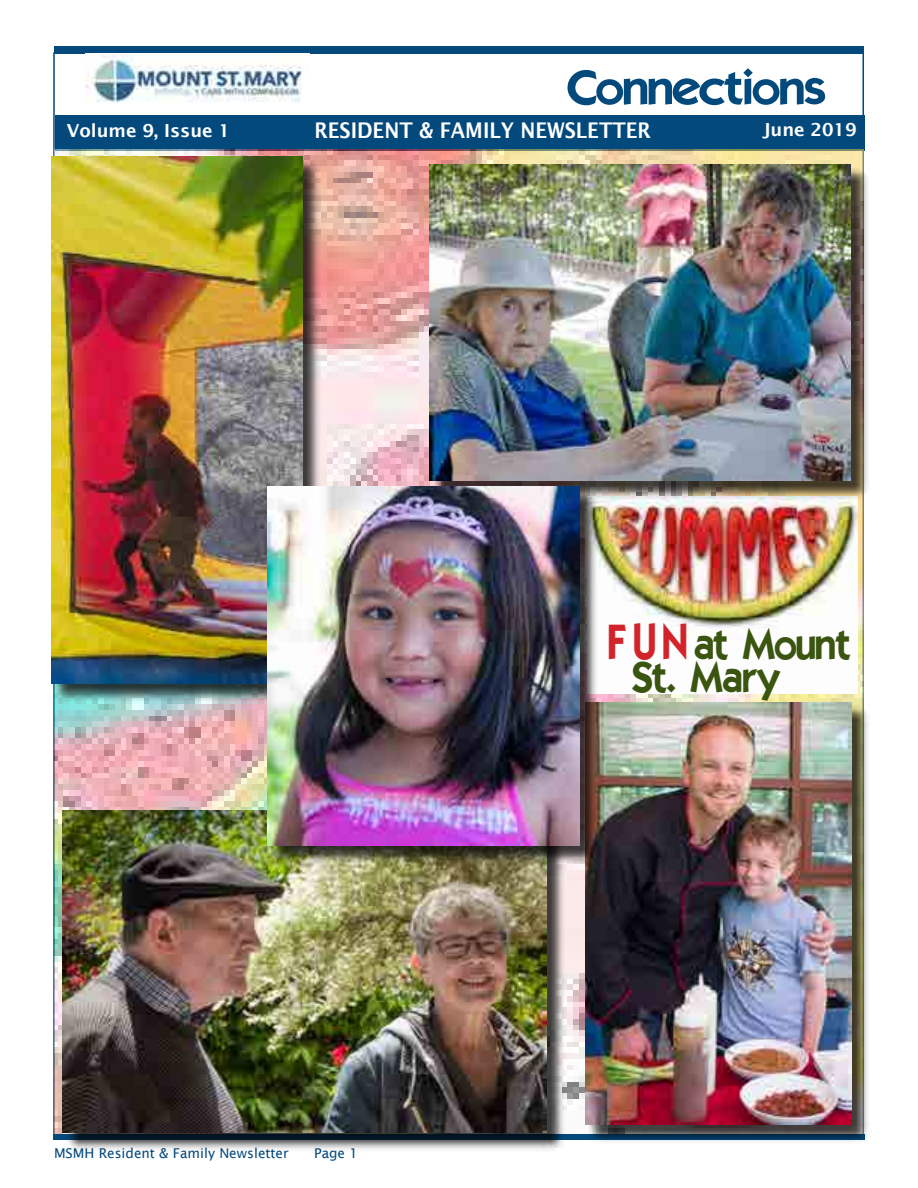
<style>
.page{position:relative;width:918px;height:1188px;background:#fff}
.page>*{position:absolute;margin:0;border:0;box-sizing:border-box;transform-origin:0 0}
.t1{font:46.5px "ELEGANCE";color:#03497c;scale:1.13 1}
.t2{font:42px/33px "ELEGANCE";color:#3a5510}
.t3{font:600 21.6px "Lucida Sans";color:#fff;scale:.9 1}
.t4{font:600 18px "Lucida Sans";color:#fff}
.t5{font:13.5px "Lucida Sans";color:#03497c}
.s1{font-size:49.2px;color:#d2232a}
</style>
<div class="page">
<div style="left:54px;top:47px;width:810px;height:7px;background:#03497c"></div>
<div style="left:53px;top:1134px;width:812px;height:5px;background:#03497c"></div>
<hr style="left:53px;top:52px;width:2px;height:1082px;background:#03497c">
<hr style="left:862px;top:52px;width:2px;height:1082px;background:#03497c">
<div style="left:55px;top:115px;width:810px;height:36px;background:#03497c"></div>
<img style="left:86px;top:54px;width:216px;height:49px">
<img style="left:54px;top:149px;width:810px;height:985px">
<img style="left:597px;top:500px;width:261px;height:193px">
<div style="left:432px;top:167px;width:438px;height:333px;background:#000;opacity:.75"></div>
<img style="left:430px;top:164px;width:420px;height:317px">
<div style="left:65px;top:813px;width:500px;height:339px;background:#000;opacity:.75"></div>
<img style="left:63px;top:810px;width:483px;height:322px">
<div style="left:588px;top:705px;width:282px;height:439px;background:#000;opacity:.75"></div>
<img style="left:585px;top:702px;width:266px;height:423px">
<div style="left:54px;top:159px;width:267px;height:543px;background:#000;opacity:.75"></div>
<img style="left:52px;top:157px;width:250px;height:527px">
<div style="left:270px;top:489px;width:327px;height:375px;background:#000;opacity:.75"></div>
<img style="left:268px;top:486px;width:311px;height:359px">
<h1 class="t1" style="left:568px;top:59px;width:229px">Connections</h1>
<h3 class="t4" style="left:67px;top:120px;width:165px">Volume 9, Issue 1</h3>
<h3 class="t3" style="left:314px;top:118px;width:376px">RESIDENT &amp; FAMILY NEWSLETTER</h3>
<h3 class="t4" style="left:763px;top:120px;width:95px">June 2019</h3>
<p class="t5" style="left:54px;top:1145px;width:236px">MSMH Resident &amp; Family Newsletter</p>
<p class="t5" style="left:314px;top:1145px;width:45px">Page 1</p>
<h2 class="t2" style="left:632px;top:627px;width:220px;text-indent:-23px"><span class="s1">F U N</span> at Mount<br>St. Mary</h2>
</div>
